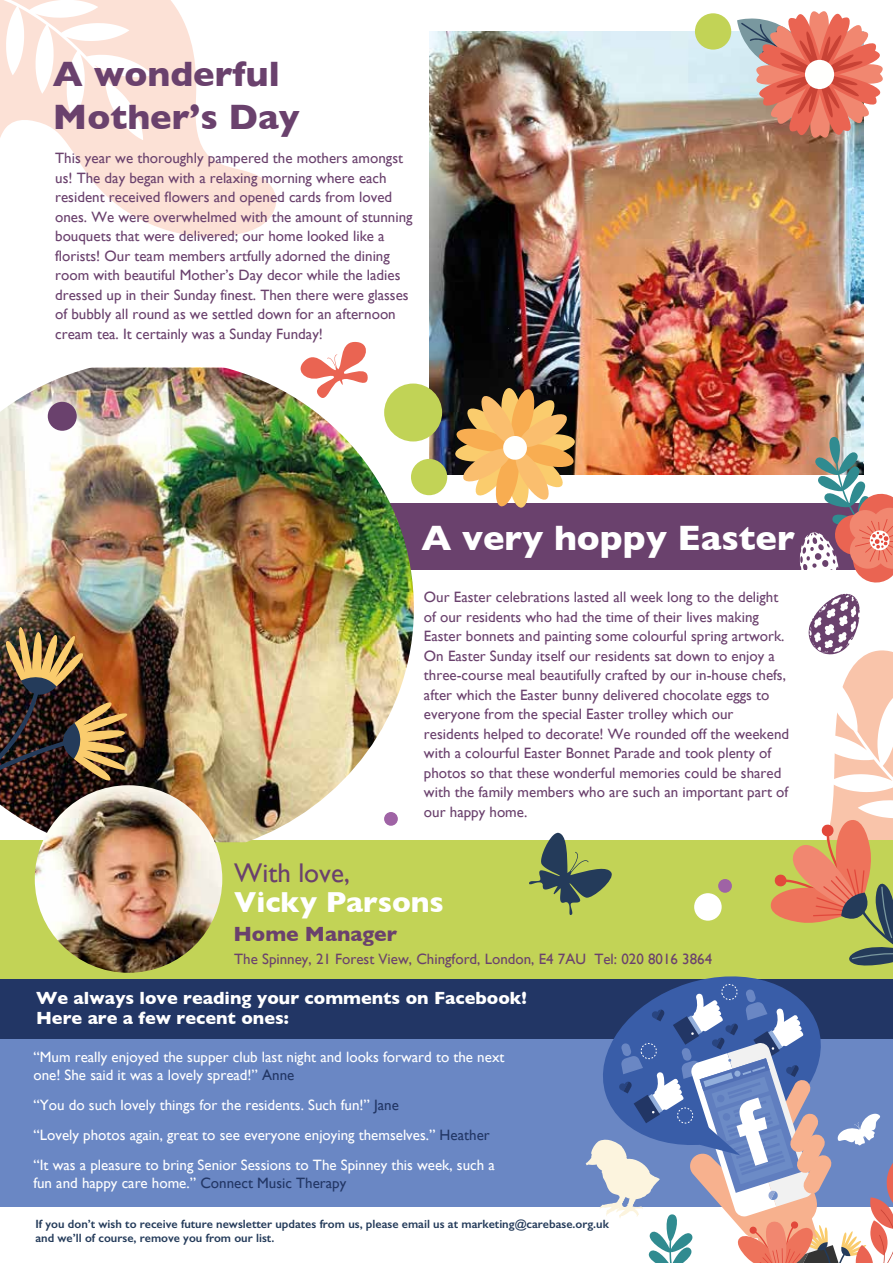
<style>
.page{position:relative;width:893px;height:1263px;background:#fff}
.page>*{position:absolute;margin:0;border:0;box-sizing:border-box;transform-origin:0 0}
.t1{font:700 36px/43.2px "Gill Sans";color:#6a416d}
.t2{font:700 36px "Gill Sans";color:#fff}
.t3{font:700 29.55px "Gill Sans";color:#fff}
.t4{font:27px "Gill Sans";color:#6a416d}
.t5{font:700 21px "Gill Sans";color:#6a416d}
.t6{font:700 18px/20.1px "Gill Sans";color:#fff}
.t7{font:15px/19.5px "Gill Sans";color:#6a416d}
.t8{font:15px/30px "Gill Sans";color:#fff}
.t9{font:600 12px/13.5px "Gill Sans";color:#243b5a}
.s1{color:#223665}
</style>
<div class="page">
<img style="left:429px;top:31px;width:435px;height:443px">
<svg style="left:64px;top:0;width:212px;height:237px;fill:#fce1d7"></svg>
<svg style="left:0;top:0;width:152px;height:140px"></svg>
<div style="left:0;top:840px;width:893px;height:145px;background:#c2d356"></div>
<div style="left:0;top:999px;width:893px;height:208px;background:#6a87c4"></div>
<div style="left:0;top:979px;width:893px;height:60px;background:#223665"></div>
<div style="left:384px;top:503px;width:476px;height:67px;background:#6a416d"></div>
<svg style="left:693px;top:976px;width:75px;height:6px"></svg>
<img style="left:0;top:367px;width:414px;height:475px">
<div style="left:384px;top:383px;width:58px;height:58px;background:#c1d356;border-radius:50%"></div>
<div style="left:48px;top:402px;width:29px;height:29px;background:#6a416d;border-radius:50%"></div>
<svg style="left:508px;top:328px;width:6px;height:4px"></svg>
<div style="left:694px;top:893px;width:28px;height:28px;background:#fff;border-radius:50%"></div>
<div style="left:718px;top:879px;width:14px;height:14px;background:#9f63a5;border-radius:50%"></div>
<div style="left:384px;top:812px;width:14px;height:14px;background:#9f63a5;border-radius:50%"></div>
<div style="left:411px;top:459px;width:36px;height:36px;background:#c2d356;border-radius:50%"></div>
<div style="left:695px;top:13px;width:36px;height:37px;background:#c2d356;border-radius:50%"></div>
<svg style="left:737px;top:11px;width:146px;height:143px;background:#d38e80"></svg>
<div style="left:805px;top:60px;width:29px;height:29px;background:#fffffd;border-radius:50%"></div>
<img style="left:0;top:627px;width:128px;height:184px">
<svg style="left:455px;top:387px;width:120px;height:121px"></svg>
<svg style="left:293px;top:341px;width:77px;height:63px"></svg>
<svg style="left:529px;top:833px;width:83px;height:82px"></svg>
<svg style="left:586px;top:982px;width:307px;height:281px"></svg>
<svg style="left:800px;top:428px;width:93px;height:155px"></svg>
<svg style="left:770px;top:594px;width:123px;height:372px"></svg>
<img style="left:35px;top:785px;width:187px;height:188px;border-radius:94px">
<h1 class="t1" style="left:53px;top:51px;width:248px">A wonderful<br>Mother’s Day</h1>
<p class="t7" style="left:55px;top:148px;width:359px">This year we thoroughly pampered the mothers amongst us! The day began with a relaxing morning where each resident received flowers and opened cards from loved ones. We were overwhelmed with the amount of stunning bouquets that were delivered; our home looked like a florists! Our team members artfully adorned the dining room with beautiful Mother’s Day decor while the ladies dressed up in their Sunday finest. Then there were glasses of bubbly all round as we settled down for an afternoon cream tea. It certainly was a Sunday Funday!</p>
<h1 class="t2" style="left:421px;top:509px;width:375px">A very hoppy Easter</h1>
<p class="t7" style="left:424px;top:587px;width:367px">Our Easter celebrations lasted all week long to the delight of our residents who had the time of their lives making Easter bonnets and painting some colourful spring artwork.<br>On Easter Sunday itself our residents sat down to enjoy a three-course meal beautifully crafted by our in-house chefs, after which the Easter bunny delivered chocolate eggs to everyone from the special Easter trolley which our residents helped to decorate! We rounded off the weekend with a colourful Easter Bonnet Parade and took plenty of photos so that these wonderful memories could be shared with the family members who are such an important part of our happy home.</p>
<h3 class="t4" style="left:234px;top:856px;width:117px">With love,</h3>
<h2 class="t3" style="left:234px;top:879px;width:211px">Vicky Parsons</h2>
<h3 class="t5" style="left:233px;top:917px;width:165px">Home Manager</h3>
<p class="t7" style="left:234px;top:948px;width:479px">The Spinney, 21 Forest View, Chingford, London, E4 7AU Tel: 020 8016 3864</p>
<p class="t6" style="left:36px;top:988px;width:492px">We always love reading your comments on Facebook!<br>Here are a few recent ones:</p>
<p class="t8" style="left:33px;top:1048px;width:473px;line-height:18px">“Mum really enjoyed the supper club last night and looks forward to the next one! She said it was a lovely spread!” <span class="s1">Anne</span></p>
<p class="t8" style="left:33px;top:1090px;width:463px">“You do such lovely things for the residents. Such fun!” <span class="s1">Jane<br></span>“Lovely photos again, great to see everyone enjoying themselves.” <span class="s1">Heather </span>“It was a pleasure to bring Senior Sessions to The Spinney this week, such a</p>
<p class="t8" style="left:33px;top:1168px;width:314px">fun and happy care home.” <span class="s1">Connect Music Therapy</span></p>
<p class="t9" style="left:35px;top:1217px;width:575px">If you don’t wish to receive future newsletter updates from us, please email us at marketing@carebase.org.uk and we’ll of course, remove you from our list.</p>
</div>
